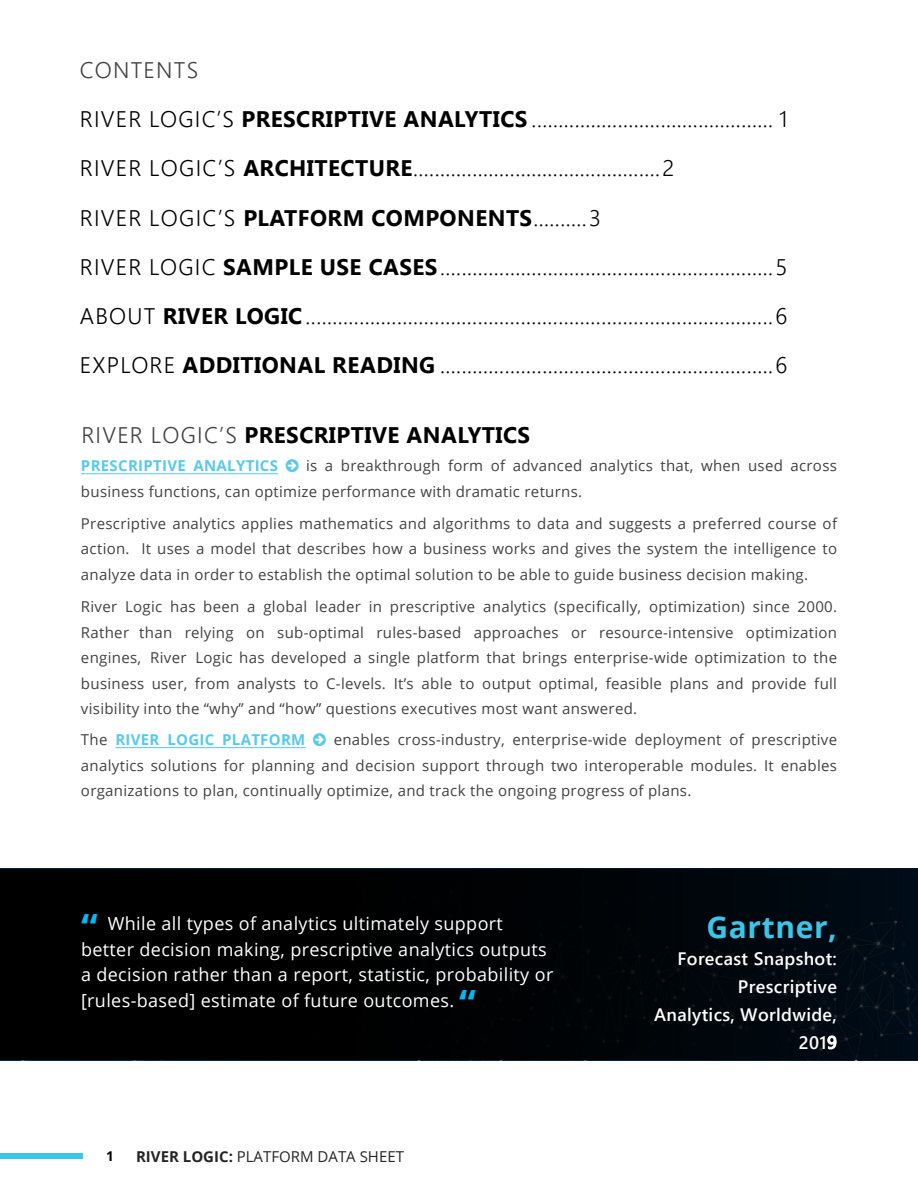
<style>
.page{position:relative;width:918px;height:1188px;background:#fff}
.page>*{position:absolute;margin:0;border:0;box-sizing:border-box;transform-origin:0 0}
.t1{font:700 30px "Open Sans";letter-spacing:.02em;color:#3ac5e9}
.t2{font:300 22.5px/49.2px "Segoe UI";letter-spacing:.055em;color:#000}
.t3{font:700 22.5px "Segoe UI";letter-spacing:.02em;color:#000}
.t4{font:18px/25.5px "Open Sans";letter-spacing:.02em;color:#fff}
.t5{font:600 18px/27.8px "Segoe UI";letter-spacing:.02em;color:#fff;text-align:right}
.t6{font:15px/25.5px "Open Sans";letter-spacing:.02em;color:#414042;text-align:justify}
.t7{font:700 15px "Open Sans";letter-spacing:.02em;color:#58c9eb}
.t8{font:15px "Open Sans";color:#252525}
.t9{font:700 13.5px "Open Sans";color:#000}
.s1{color:#414042}
.s2{font-weight:700}
.s3{font-weight:300;color:#414042}
.s4{font-weight:400;color:#414042}
.s5{font-weight:700;font-size:37.5px;color:#00b9f1}
.s6{font-style:inherit}
</style>
<div class="page">
<div style="left:0;top:1153px;width:83px;height:6px;background:#3ac5e9"></div>
<svg style="left:0;top:868px;width:918px;height:193px;background:#000306"></svg>
<hr style="left:115px;top:747px;width:190px;height:1px;background:#58c9eb">
<hr style="left:81px;top:473px;width:197px;height:1px;background:#58c9eb">
<p class="t2" style="left:80px;top:45px;width:709px"><span class="s1">CONTENTS<br></span>RIVER LOGIC’S <span class="s2">PRESCRIPTIVE ANALYTICS</span> ............................................. 1<br>RIVER LOGIC’S <span class="s2">ARCHITECTURE</span> ..............................................2<br>RIVER LOGIC’S <span class="s2">PLATFORM COMPONENTS</span> ..........3<br>RIVER LOGIC <span class="s2">SAMPLE USE CASES</span>..............................................................5<br>ABOUT <span class="s2">RIVER LOGIC</span>.......................................................................................6<br>EXPLORE <span class="s2">ADDITIONAL READING</span> ..............................................................6</p>
<h2 class="t3" style="left:81px;top:419px;width:450px"><span class="s3">RIVER LOGIC’S</span> PRESCRIPTIVE ANALYTICS</h2>
<p class="t7" style="left:81px;top:455px;width:199px">PRESCRIPTIVE ANALYTICS</p>
<p class="t6" style="left:81px;top:453px;width:757px;text-indent:225px">is a breakthrough form of advanced analytics that, when used across business functions, can optimize performance with dramatic returns.</p>
<p class="t6" style="left:81px;top:510px;width:758px">Prescriptive analytics applies mathematics and algorithms to data and suggests a preferred course of action. It uses a model that describes how a business works and gives the system the intelligence to analyze data in order to establish the optimal solution to be able to guide business decision making.</p>
<p class="t6" style="left:81px;top:594px;width:758px">River Logic has been a global leader in prescriptive analytics (specifically, optimization) since 2000.<br>Rather than relying on sub-optimal rules-based approaches or resource-intensive optimization engines, River Logic has developed a single platform that brings enterprise-wide optimization to the business user, from analysts to C-levels. It’s able to output optimal, feasible plans and provide full visibility into the “why” and “how” questions executives most want answered.</p>
<p class="t7" style="left:81px;top:729px;width:226px"><span class="s4">The</span> RIVER LOGIC PLATFORM</p>
<p class="t6" style="left:81px;top:727px;width:758px;text-indent:253px">enables cross-industry, enterprise-wide deployment of prescriptive analytics solutions for planning and decision support through two interoperable modules. It enables organizations to plan, continually optimize, and track the ongoing progress of plans.</p>
<p class="t4" style="left:81px;top:910px;width:474px"><span class="s5">“</span> While all types of analytics ultimately support better decision making, prescriptive analytics outputs a decision rather than a report, statistic, probability or [rules-based] estimate of future outcomes. <span class="s5">“</span></p>
<h1 class="t1" style="left:707px;top:906px;width:132px">Gartner,</h1>
<p class="t5" style="left:654px;top:945px;width:184px">Forecast Snapshot:<br>Prescriptive<br>Analytics, Worldwide,<br>201<span class="s6">9</span></p>
<p class="t9" style="left:106px;top:1147px;width:9px">1</p>
<p class="t8" style="left:136px;top:1146px;width:269px"><span class="s2">RIVER LOGIC:</span> PLATFORM DATA SHEET</p>
</div>
